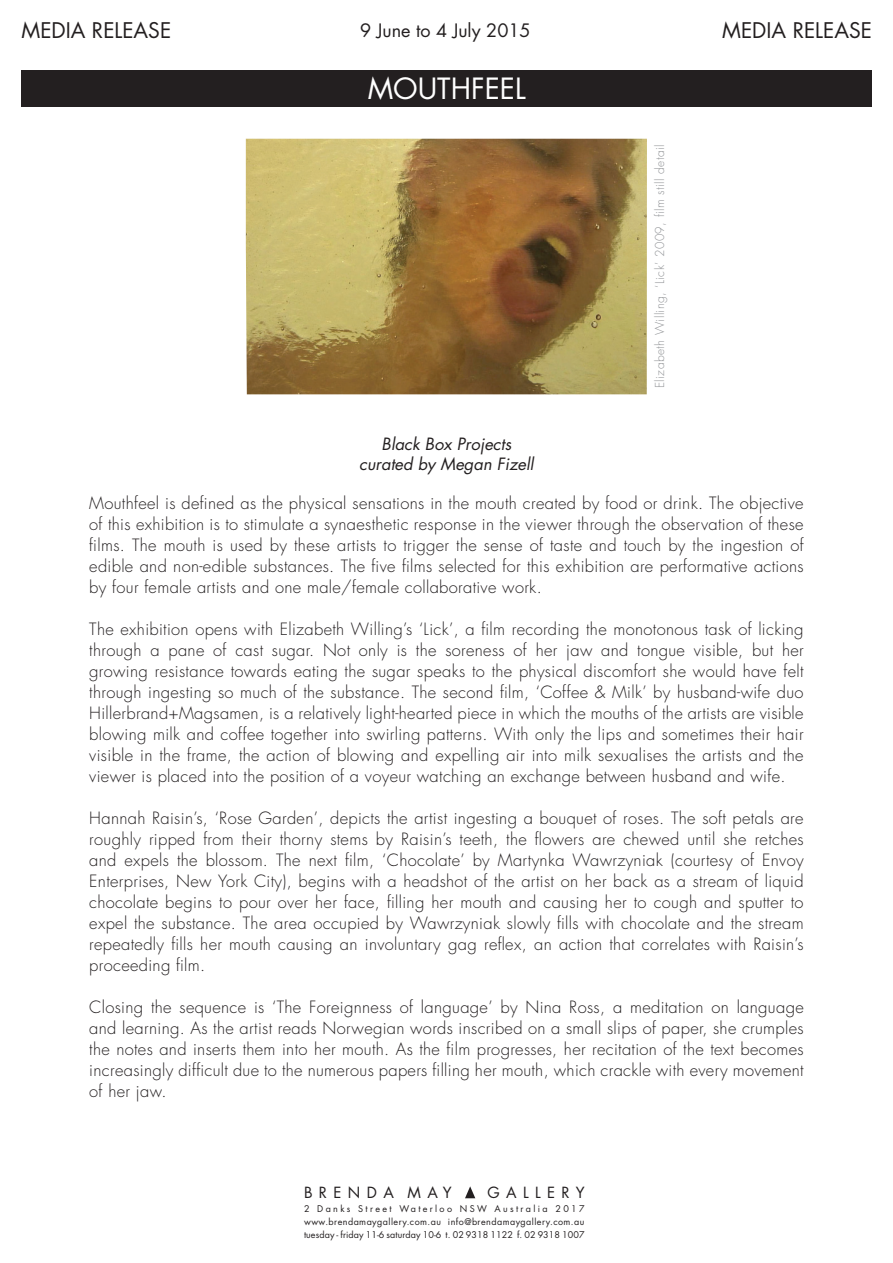
<style>
.page{position:relative;width:893px;height:1263px;background:#fff}
.page>*{position:absolute;margin:0;border:0;box-sizing:border-box;transform-origin:0 0}
.t1{font:28.5px "Futura";color:#fff}
.t2{font:21px "Futura";color:#231f20}
.t3{font:18px "Futura";color:#231f20}
.t4{font:300 16.5px/21px "Futura";letter-spacing:.02em;color:#231f20;text-align:justify}
.t5{font:italic 16.5px "Futura";color:#231f20}
.t6{font:15px "Futura";letter-spacing:.425em;color:#231f20}
.t7{font:300 12px "Futura";letter-spacing:.035em;color:#939598}
.t8{font:9px "Futura";letter-spacing:.05em;color:#231f20}
.t9{font:9px "Futura";letter-spacing:.01em;color:#231f20}
.t10{font:9px "Futura";letter-spacing:.26em;color:#231f20}
</style>
<div class="page">
<div style="left:22px;top:70px;width:850px;height:36px;background:#231f20"></div>
<img style="left:246px;top:139px;width:401px;height:255px">
<svg style="left:465px;top:1186px;width:10px;height:12px"></svg>
<p class="t2" style="left:22px;top:16px;width:151px">MEDIA RELEASE</p>
<p class="t3" style="left:360px;top:18px;width:172px">9 June to 4 July 2015</p>
<p class="t2" style="left:722px;top:16px;width:151px">MEDIA RELEASE</p>
<p class="t1" style="left:368px;top:68px;width:160px">MOUTHFEEL</p>
<p class="t7" style="left:652px;top:388px;width:245px;rotate:-90deg">Elizabeth Willing, ‘Lick’ 2009, film still detail</p>
<p class="t5" style="left:382px;top:433px;width:131px">Black Box Projects</p>
<p class="t5" style="left:359px;top:452px;width:176px">curated by Megan Fizell</p>
<p class="t4" style="left:89px;top:493px;width:716px">Mouthfeel is defined as the physical sensations in the mouth created by food or drink. The objective of this exhibition is to stimulate a synaesthetic response in the viewer through the observation of these films. The mouth is used by these artists to trigger the sense of taste and touch by the ingestion of edible and non-edible substances. The five films selected for this exhibition are performative actions by four female artists and one male/female collaborative work.</p>
<p class="t4" style="left:89px;top:619px;width:716px">The exhibition opens with Elizabeth Willing’s ‘Lick’, a film recording the monotonous task of licking through a pane of cast sugar. Not only is the soreness of her jaw and tongue visible, but her growing resistance towards eating the sugar speaks to the physical discomfort she would have felt through ingesting so much of the substance. The second film, ‘Coffee &amp; Milk’ by husband-wife duo Hillerbrand+Magsamen, is a relatively light-hearted piece in which the mouths of the artists are visible blowing milk and coffee together into swirling patterns. With only the lips and sometimes their hair visible in the frame, the action of blowing and expelling air into milk sexualises the artists and the viewer is placed into the position of a voyeur watching an exchange between husband and wife.</p>
<p class="t4" style="left:89px;top:808px;width:716px">Hannah Raisin’s, ‘Rose Garden’, depicts the artist ingesting a bouquet of roses. The soft petals are roughly ripped from their thorny stems by Raisin’s teeth, the flowers are chewed until she retches and expels the blossom. The next film, ‘Chocolate’ by Martynka Wawrzyniak (courtesy of Envoy Enterprises, New York City), begins with a headshot of the artist on her back as a stream of liquid chocolate begins to pour over her face, filling her mouth and causing her to cough and sputter to expel the substance. The area occupied by Wawrzyniak slowly fills with chocolate and the stream repeatedly fills her mouth causing an involuntary gag reflex, an action that correlates with Raisin’s proceeding film.</p>
<p class="t4" style="left:89px;top:997px;width:716px">Closing the sequence is ‘The Foreignness of language’ by Nina Ross, a meditation on language and learning. As the artist reads Norwegian words inscribed on a small slips of paper, she crumples the notes and inserts them into her mouth. As the film progresses, her recitation of the text becomes increasingly difficult due to the numerous papers filling her mouth, which crackle with every movement of her jaw.</p>
<p class="t6" style="left:304px;top:1182px;width:149px">BRENDA MAY</p>
<p class="t6" style="left:487px;top:1182px;width:99px">GALLERY</p>
<p class="t10" style="left:304px;top:1203px;width:282px">2 Danks Street Waterloo NSW Australia 2017</p>
<p class="t8" style="left:304px;top:1215px;width:282px">www.brendamaygallery.com.au info@brendamaygallery.com.au</p>
<p class="t9" style="left:304px;top:1228px;width:282px">tuesday - friday 11-6 saturday 10-6 t. 02 9318 1122 f. 02 9318 1007</p>
</div>
